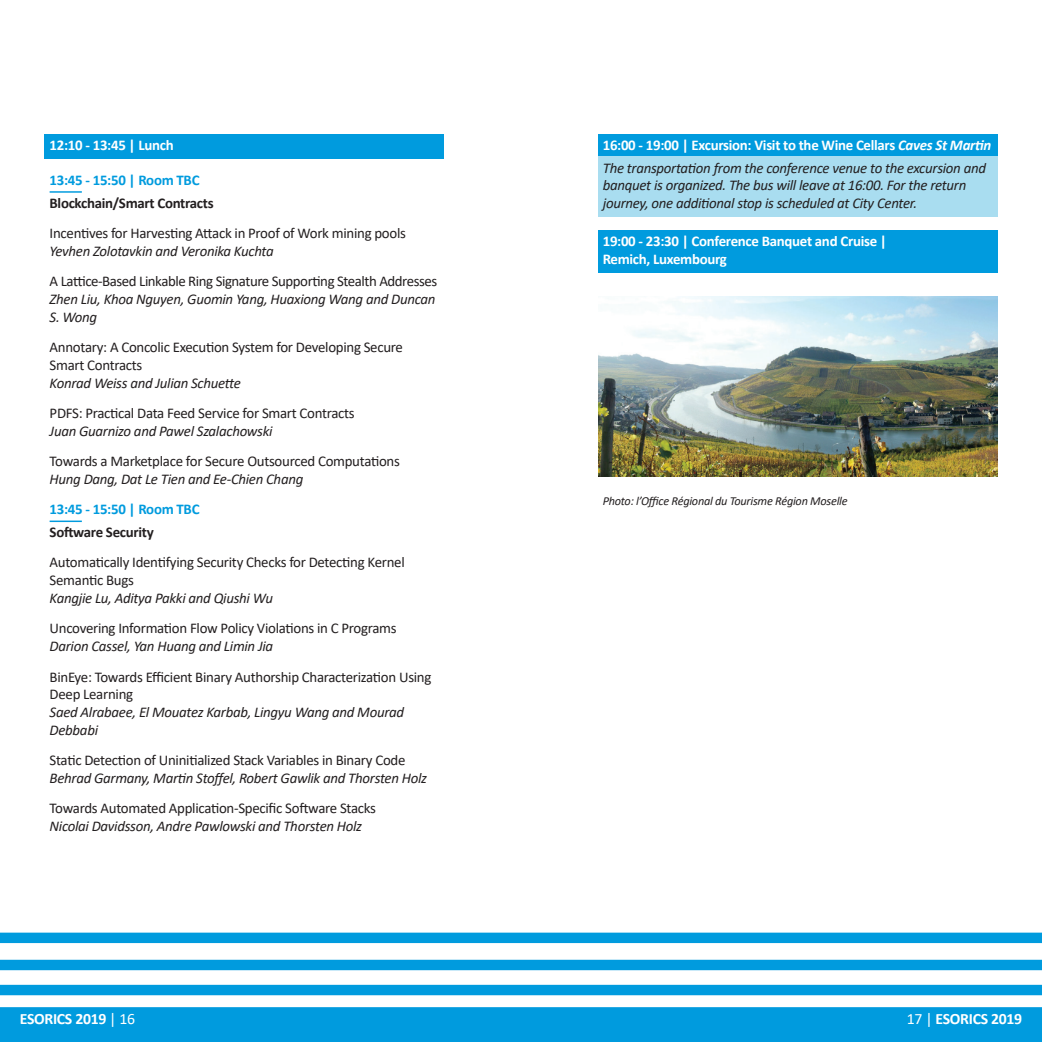
<style>
.page{position:relative;width:1042px;height:1042px;background:#fff}
.page>*{position:absolute;margin:0;border:0;box-sizing:border-box;transform-origin:0 0}
.t1{font:700 15.75px "Calibri";letter-spacing:-.02em;color:#fff}
.t2{font:italic 14.88px/17.8px "Calibri";letter-spacing:-.02em;color:#231f20}
.t3{font:14.88px/17.8px "Calibri";letter-spacing:-.02em;color:#231f20}
.t4{font:700 14.88px/17.8px "Calibri";letter-spacing:-.02em;color:#fff}
.t5{font:700 14.88px "Calibri";letter-spacing:-.02em;color:#231f20}
.t6{font:700 14.88px "Calibri";letter-spacing:-.02em;color:#009bde}
.t7{font:italic 12.25px "Calibri";letter-spacing:-.02em;color:#231f20}
.s1{font-weight:700;font-style:normal;color:#fff}
.s2{font-weight:700;color:#fff}
.s3{font-weight:400}
</style>
<div class="page">
<div style="left:0;top:1007px;width:521px;height:35px;background:#009bde"></div>
<div style="left:0;top:932px;width:521px;height:11px;background:#009bde"></div>
<div style="left:0;top:960px;width:521px;height:10px;background:#009bde"></div>
<div style="left:0;top:985px;width:521px;height:10px;background:#009bde"></div>
<div style="left:521px;top:1007px;width:521px;height:35px;background:#009bde"></div>
<div style="left:521px;top:932px;width:521px;height:11px;background:#009bde"></div>
<div style="left:521px;top:960px;width:521px;height:10px;background:#009bde"></div>
<div style="left:521px;top:985px;width:521px;height:10px;background:#009bde"></div>
<div style="left:45px;top:134px;width:399px;height:24px;background:#009bde"></div>
<hr style="left:50px;top:191px;width:32px;height:2px;background:#009bde">
<hr style="left:50px;top:520px;width:32px;height:2px;background:#009bde">
<div style="left:598px;top:134px;width:399px;height:24px;background:#009bde"></div>
<div style="left:598px;top:156px;width:399px;height:61px;background:#a9ddf0"></div>
<div style="left:598px;top:230px;width:399px;height:42px;background:#009bde"></div>
<img style="left:598px;top:297px;width:399px;height:180px">
<p class="t4" style="left:50px;top:136px;width:126px">12:10 - 13:45 | Lunch</p>
<p class="t6" style="left:50px;top:170px;width:151px">13:45 - 15:50 | Room TBC</p>
<p class="t5" style="left:50px;top:192px;width:165px">Blockchain/Smart Contracts</p>
<p class="t3" style="left:50px;top:224px;width:358px">Incentives for Harvesting Attack in Proof of Work mining pools</p>
<p class="t2" style="left:50px;top:241px;width:226px">Yevhen Zolotavkin and Veronika Kuchta</p>
<p class="t3" style="left:50px;top:272px;width:389px">A Lattice-Based Linkable Ring Signature Supporting Stealth Addresses</p>
<p class="t2" style="left:50px;top:289px;width:387px">Zhen Liu, Khoa Nguyen, Guomin Yang, Huaxiong Wang and Duncan<br>S. Wong</p>
<p class="t3" style="left:50px;top:338px;width:355px">Annotary: A Concolic Execution System for Developing Secure<br>Smart Contracts</p>
<p class="t2" style="left:50px;top:373px;width:193px">Konrad Weiss and Julian Schuette</p>
<p class="t3" style="left:50px;top:404px;width:307px">PDFS: Practical Data Feed Service for Smart Contracts</p>
<p class="t2" style="left:50px;top:421px;width:224px">Juan Guarnizo and Pawel Szalachowski</p>
<p class="t3" style="left:50px;top:452px;width:352px">Towards a Marketplace for Secure Outsourced Computations</p>
<p class="t2" style="left:50px;top:469px;width:255px">Hung Dang, Dat Le Tien and Ee-Chien Chang</p>
<p class="t6" style="left:50px;top:499px;width:151px">13:45 - 15:50 | Room TBC</p>
<p class="t5" style="left:50px;top:522px;width:106px">Software Security</p>
<p class="t3" style="left:50px;top:553px;width:357px">Automatically Identifying Security Checks for Detecting Kernel<br>Semantic Bugs</p>
<p class="t2" style="left:50px;top:589px;width:225px">Kangjie Lu, Aditya Pakki and Qiushi Wu</p>
<p class="t3" style="left:50px;top:619px;width:348px">Uncovering Information Flow Policy Violations in C Programs</p>
<p class="t2" style="left:50px;top:637px;width:225px">Darion Cassel, Yan Huang and Limin Jia</p>
<p class="t3" style="left:50px;top:667px;width:383px">BinEye: Towards Efficient Binary Authorship Characterization Using<br>Deep Learning</p>
<p class="t2" style="left:50px;top:703px;width:356px">Saed Alrabaee, El Mouatez Karbab, Lingyu Wang and Mourad<br>Debbabi</p>
<p class="t3" style="left:50px;top:751px;width:357px">Static Detection of Uninitialized Stack Variables in Binary Code</p>
<p class="t2" style="left:50px;top:769px;width:379px">Behrad Garmany, Martin Stoffel, Robert Gawlik and Thorsten Holz</p>
<p class="t3" style="left:50px;top:799px;width:328px">Towards Automated Application-Specific Software Stacks</p>
<p class="t2" style="left:50px;top:817px;width:314px">Nicolai Davidsson, Andre Pawlowski and Thorsten Holz</p>
<p class="t2" style="left:603px;top:133px;width:390px;line-height:22.8px"><span class="s1">16:00 - 19:00 | Excursion: Visit to the Wine Cellars</span> <span class="s2">Caves St Martin<br></span>The transportation from the conference venue to the excursion and</p>
<p class="t2" style="left:603px;top:176px;width:365px">banquet is organized. The bus will leave at 16:00. For the return journey, one additional stop is scheduled at City Center.</p>
<p class="t4" style="left:603px;top:232px;width:286px">19:00 - 23:30 | Conference Banquet and Cruise |<br>Remich, Luxembourg</p>
<p class="t7" style="left:603px;top:492px;width:246px">Photo: l’Office Régional du Tourisme Région Moselle</p>
<p class="t1" style="left:20px;top:1007px;width:117px">ESORICS 2019 <span class="s3">| 16</span></p>
<p class="t1" style="left:907px;top:1007px;width:117px"><span class="s3">17 |</span> ESORICS 2019</p>
</div>
